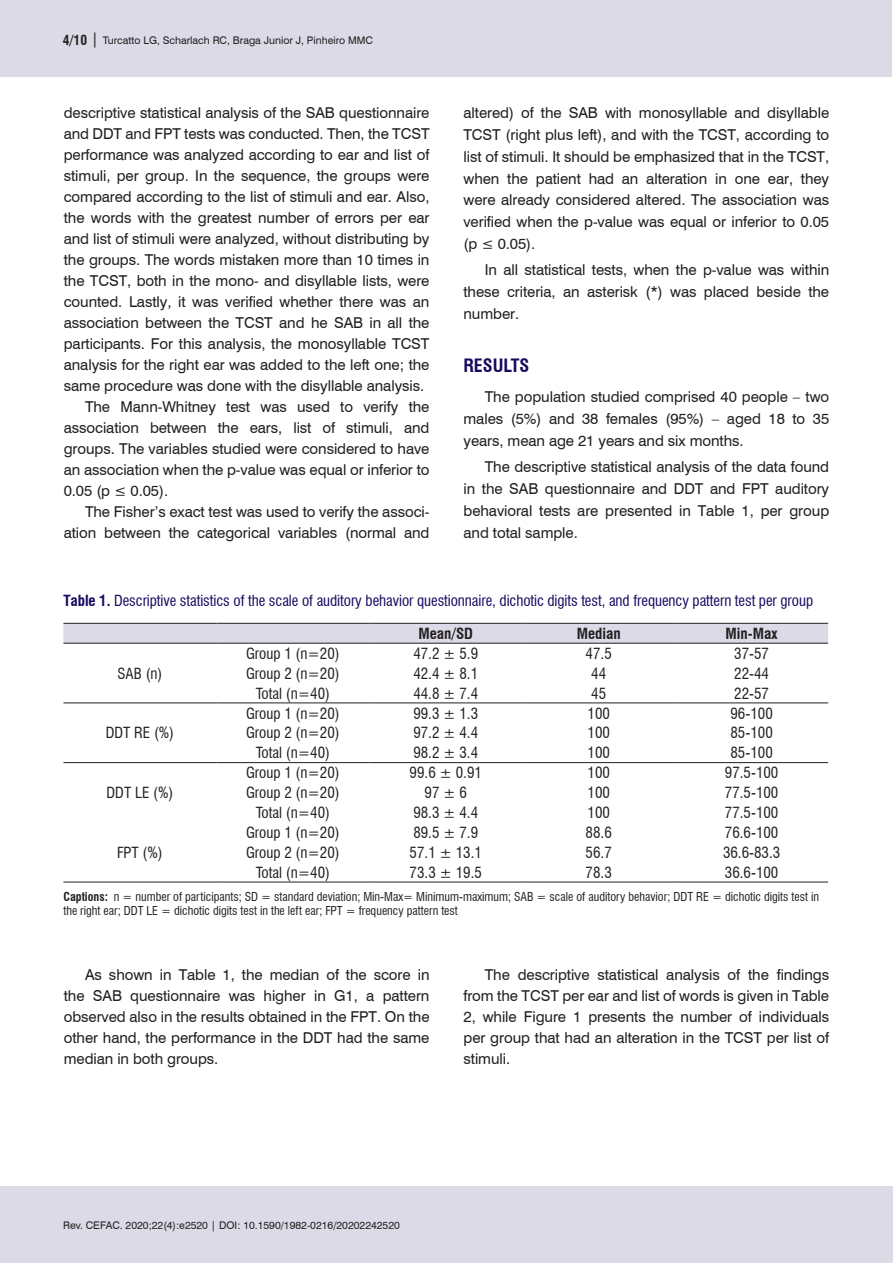
<style>
.page{position:relative;width:893px;height:1263px;background:#fff}
.page>*{position:absolute;margin:0;border:0;box-sizing:border-box;transform-origin:0 0}
.Nivel_1{font:700 condensed 18px "Swiss 721 BT";color:#18085f}
.Corpo_do_texto_INGL{font:15px/21px "Swiss 721 BT";letter-spacing:-.005em;color:#231f20;text-align:justify}
.Texto_tabelas{font:condensed 15px "Swiss 721 BT";color:#231f20}
.Titulo_tabelas_e_gr{font:condensed 15px "Swiss 721 BT";letter-spacing:-.005em;color:#18085f}
.Texto_tabelas-2{font:700 condensed 15px "Swiss 721 BT";color:#231f20}
.Legendas{font:condensed 12px/14.4px "Swiss 721 BT";color:#231f20}
.t1{font:10.5px "Swiss 721 BT";color:#231f20}
.s1{font-weight:700;font-stretch:condensed;font-size:13.5px}
.s2{font-size:15px}
.s3{font-weight:700}
</style>
<div class="page">
<div style="left:0;top:1186px;width:892px;height:77px;background:#dcdae7"></div>
<div style="left:0;top:0;width:892px;height:77px;background:#dcdae7"></div>
<div style="left:63px;top:624px;width:765px;height:19px;background:#dcdae7"></div>
<hr style="left:63px;top:643px;width:153px;height:1px;background:#231f20">
<hr style="left:216px;top:643px;width:153px;height:1px;background:#231f20">
<hr style="left:369px;top:643px;width:153px;height:1px;background:#231f20">
<hr style="left:522px;top:643px;width:153px;height:1px;background:#231f20">
<hr style="left:675px;top:643px;width:153px;height:1px;background:#231f20">
<hr style="left:63px;top:623px;width:153px;height:1px;background:#231f20">
<hr style="left:216px;top:623px;width:153px;height:1px;background:#231f20">
<hr style="left:369px;top:623px;width:153px;height:1px;background:#231f20">
<hr style="left:522px;top:623px;width:153px;height:1px;background:#231f20">
<hr style="left:675px;top:623px;width:153px;height:1px;background:#231f20">
<hr style="left:63px;top:882px;width:153px;height:1px;background:#231f20">
<hr style="left:216px;top:882px;width:153px;height:1px;background:#231f20">
<hr style="left:369px;top:882px;width:153px;height:1px;background:#231f20">
<hr style="left:522px;top:882px;width:153px;height:1px;background:#231f20">
<hr style="left:675px;top:882px;width:153px;height:1px;background:#231f20">
<hr style="left:63px;top:702px;width:153px;height:1px;background:#231f20">
<hr style="left:63px;top:762px;width:153px;height:1px;background:#231f20">
<hr style="left:216px;top:702px;width:153px;height:1px;background:#231f20">
<hr style="left:369px;top:702px;width:153px;height:1px;background:#231f20">
<hr style="left:522px;top:702px;width:153px;height:1px;background:#231f20">
<hr style="left:675px;top:702px;width:153px;height:1px;background:#231f20">
<hr style="left:216px;top:762px;width:153px;height:1px;background:#231f20">
<hr style="left:369px;top:762px;width:153px;height:1px;background:#231f20">
<hr style="left:522px;top:762px;width:153px;height:1px;background:#231f20">
<hr style="left:675px;top:762px;width:153px;height:1px;background:#231f20">
<p class="t1" style="left:63px;top:33px;width:312px"><span class="s1">4/10</span> <span class="s2">|</span> Turcatto LG, Scharlach RC, Braga Junior J, Pinheiro MMC</p>
<p class="Corpo_do_texto_INGL" style="left:64px;top:101px;width:367px">descriptive statistical analysis of the SAB questionnaire and DDT and FPT tests was conducted. Then, the TCST performance was analyzed according to ear and list of stimuli, per group. In the sequence, the groups were compared according to the list of stimuli and ear. Also, the words with the greatest number of errors per ear and list of stimuli were analyzed, without distributing by the groups. The words mistaken more than 10 times in the TCST, both in the mono- and disyllable lists, were counted. Lastly, it was verified whether there was an association between the TCST and he SAB in all the participants. For this analysis, the monosyllable TCST analysis for the right ear was added to the left one; the same procedure was done with the disyllable analysis.</p>
<p class="Corpo_do_texto_INGL" style="left:64px;top:395px;width:367px;text-indent:21px">The Mann-Whitney test was used to verify the association between the ears, list of stimuli, and groups. The variables studied were considered to have an association when the p-value was equal or inferior to 0.05 (p ≤ 0.05).</p>
<p class="Corpo_do_texto_INGL" style="left:64px;top:500px;width:367px;text-align:right">The Fisher’s exact test was used to verify the associ&shy;ation between the categorical variables (normal and</p>
<p class="Corpo_do_texto_INGL" style="left:463px;top:101px;width:367px;line-height:21.9px">altered) of the SAB with monosyllable and disyllable TCST (right plus left), and with the TCST, according to list of stimuli. It should be emphasized that in the TCST, when the patient had an alteration in one ear, they were already considered altered. The association was verified when the p-value was equal or inferior to 0.05 (p ≤ 0.05).</p>
<p class="Corpo_do_texto_INGL" style="left:463px;top:259px;width:367px;line-height:21.9px;text-indent:21px">In all statistical tests, when the p-value was within these criteria, an asterisk (*) was placed beside the number.</p>
<p class="Nivel_1" style="left:463px;top:354px;width:67px">RESULTS</p>
<p class="Corpo_do_texto_INGL" style="left:463px;top:385px;width:367px;line-height:21.9px;text-indent:21px">The population studied comprised 40 people – two males (5%) and 38 females (95%) – aged 18 to 35 years, mean age 21 years and six months.</p>
<p class="Corpo_do_texto_INGL" style="left:463px;top:455px;width:367px;line-height:21.9px;text-indent:21px">The descriptive statistical analysis of the data found in the SAB questionnaire and DDT and FPT auditory behavioral tests are presented in Table 1, per group and total sample.</p>
<p class="Titulo_tabelas_e_gr" style="left:63px;top:591px;width:751px"><span class="s3">Table 1.</span> Descriptive statistics of the scale of auditory behavior questionnaire, dichotic digits test, and frequency pattern test per group</p>
<p class="Texto_tabelas-2" style="left:418px;top:624px;width:56px">Mean/SD</p>
<p class="Texto_tabelas-2" style="left:577px;top:624px;width:45px">Median</p>
<p class="Texto_tabelas-2" style="left:725px;top:624px;width:54px">Min-Max</p>
<p class="Texto_tabelas" style="left:118px;top:664px;width:46px">SAB (n)</p>
<p class="Texto_tabelas" style="left:246px;top:644px;width:95px">Group 1 (n=20)</p>
<p class="Texto_tabelas" style="left:413px;top:644px;width:66px">47.2 ± 5.9</p>
<p class="Texto_tabelas" style="left:586px;top:644px;width:28px">47.5</p>
<p class="Texto_tabelas" style="left:734px;top:644px;width:36px">37-57</p>
<p class="Texto_tabelas" style="left:246px;top:664px;width:95px">Group 2 (n=20)</p>
<p class="Texto_tabelas" style="left:413px;top:664px;width:66px">42.4 ± 8.1</p>
<p class="Texto_tabelas" style="left:591px;top:664px;width:16px">44</p>
<p class="Texto_tabelas" style="left:734px;top:664px;width:36px">22-44</p>
<p class="Texto_tabelas" style="left:256px;top:684px;width:76px">Total (n=40)</p>
<p class="Texto_tabelas" style="left:413px;top:684px;width:66px">44.8 ± 7.4</p>
<p class="Texto_tabelas" style="left:591px;top:684px;width:16px">45</p>
<p class="Texto_tabelas" style="left:734px;top:684px;width:36px">22-57</p>
<p class="Texto_tabelas" style="left:106px;top:724px;width:70px">DDT RE (%)</p>
<p class="Texto_tabelas" style="left:107px;top:784px;width:68px">DDT LE (%)</p>
<p class="Texto_tabelas" style="left:246px;top:704px;width:95px">Group 1 (n=20)</p>
<p class="Texto_tabelas" style="left:413px;top:704px;width:66px">99.3 ± 1.3</p>
<p class="Texto_tabelas" style="left:587px;top:704px;width:24px">100</p>
<p class="Texto_tabelas" style="left:730px;top:704px;width:44px">96-100</p>
<p class="Texto_tabelas" style="left:246px;top:724px;width:95px">Group 2 (n=20)</p>
<p class="Texto_tabelas" style="left:413px;top:724px;width:66px">97.2 ± 4.4</p>
<p class="Texto_tabelas" style="left:587px;top:724px;width:24px">100</p>
<p class="Texto_tabelas" style="left:730px;top:724px;width:44px">85-100</p>
<p class="Texto_tabelas" style="left:256px;top:744px;width:76px">Total (n=40)</p>
<p class="Texto_tabelas" style="left:413px;top:744px;width:66px">98.2 ± 3.4</p>
<p class="Texto_tabelas" style="left:587px;top:744px;width:24px">100</p>
<p class="Texto_tabelas" style="left:730px;top:744px;width:44px">85-100</p>
<p class="Texto_tabelas" style="left:246px;top:764px;width:95px">Group 1 (n=20)</p>
<p class="Texto_tabelas" style="left:410px;top:764px;width:74px">99.6 ± 0.91</p>
<p class="Texto_tabelas" style="left:587px;top:764px;width:24px">100</p>
<p class="Texto_tabelas" style="left:725px;top:764px;width:55px">97.5-100</p>
<p class="Texto_tabelas" style="left:246px;top:784px;width:95px">Group 2 (n=20)</p>
<p class="Texto_tabelas" style="left:425px;top:784px;width:44px">97 ± 6</p>
<p class="Texto_tabelas" style="left:587px;top:784px;width:24px">100</p>
<p class="Texto_tabelas" style="left:725px;top:784px;width:55px">77.5-100</p>
<p class="Texto_tabelas" style="left:256px;top:804px;width:76px">Total (n=40)</p>
<p class="Texto_tabelas" style="left:413px;top:804px;width:66px">98.3 ± 4.4</p>
<p class="Texto_tabelas" style="left:587px;top:804px;width:24px">100</p>
<p class="Texto_tabelas" style="left:725px;top:804px;width:55px">77.5-100</p>
<p class="Texto_tabelas" style="left:246px;top:823px;width:95px">Group 1 (n=20)</p>
<p class="Texto_tabelas" style="left:413px;top:823px;width:66px">89.5 ± 7.9</p>
<p class="Texto_tabelas" style="left:586px;top:823px;width:28px">88.6</p>
<p class="Texto_tabelas" style="left:725px;top:823px;width:55px">76.6-100</p>
<p class="Texto_tabelas" style="left:246px;top:843px;width:95px">Group 2 (n=20)</p>
<p class="Texto_tabelas" style="left:410px;top:843px;width:74px">57.1 ± 13.1</p>
<p class="Texto_tabelas" style="left:586px;top:843px;width:28px">56.7</p>
<p class="Texto_tabelas" style="left:723px;top:843px;width:59px">36.6-83.3</p>
<p class="Texto_tabelas" style="left:256px;top:863px;width:76px">Total (n=40)</p>
<p class="Texto_tabelas" style="left:410px;top:863px;width:74px">73.3 ± 19.5</p>
<p class="Texto_tabelas" style="left:586px;top:863px;width:28px">78.3</p>
<p class="Texto_tabelas" style="left:725px;top:863px;width:55px">36.6-100</p>
<p class="Legendas" style="left:63px;top:889px;width:757px"><span class="s3">Captions:</span> n = number of participants; SD = standard deviation; Min-Max= Minimum-maximum; SAB = scale of auditory behavior; DDT RE = dichotic digits test in the right ear; DDT LE = dichotic digits test in the left ear; FPT = frequency pattern test</p>
<p class="Texto_tabelas" style="left:117px;top:843px;width:47px">FPT (%)</p>
<p class="Corpo_do_texto_INGL" style="left:64px;top:964px;width:367px;text-indent:21px">As shown in Table 1, the median of the score in the SAB questionnaire was higher in G1, a pattern observed also in the results obtained in the FPT. On the other hand, the performance in the DDT had the same median in both groups.</p>
<p class="Corpo_do_texto_INGL" style="left:463px;top:964px;width:367px;text-indent:21px">The descriptive statistical analysis of the findings from the TCST per ear and list of words is given in Table 2, while Figure 1 presents the number of individuals per group that had an alteration in the TCST per list of stimuli.</p>
<p class="t1" style="left:63px;top:1218px;width:338px">Rev. CEFAC. 2020;22(4):e2520 | DOI: 10.1590/1982-0216/20202242520</p>
</div>
